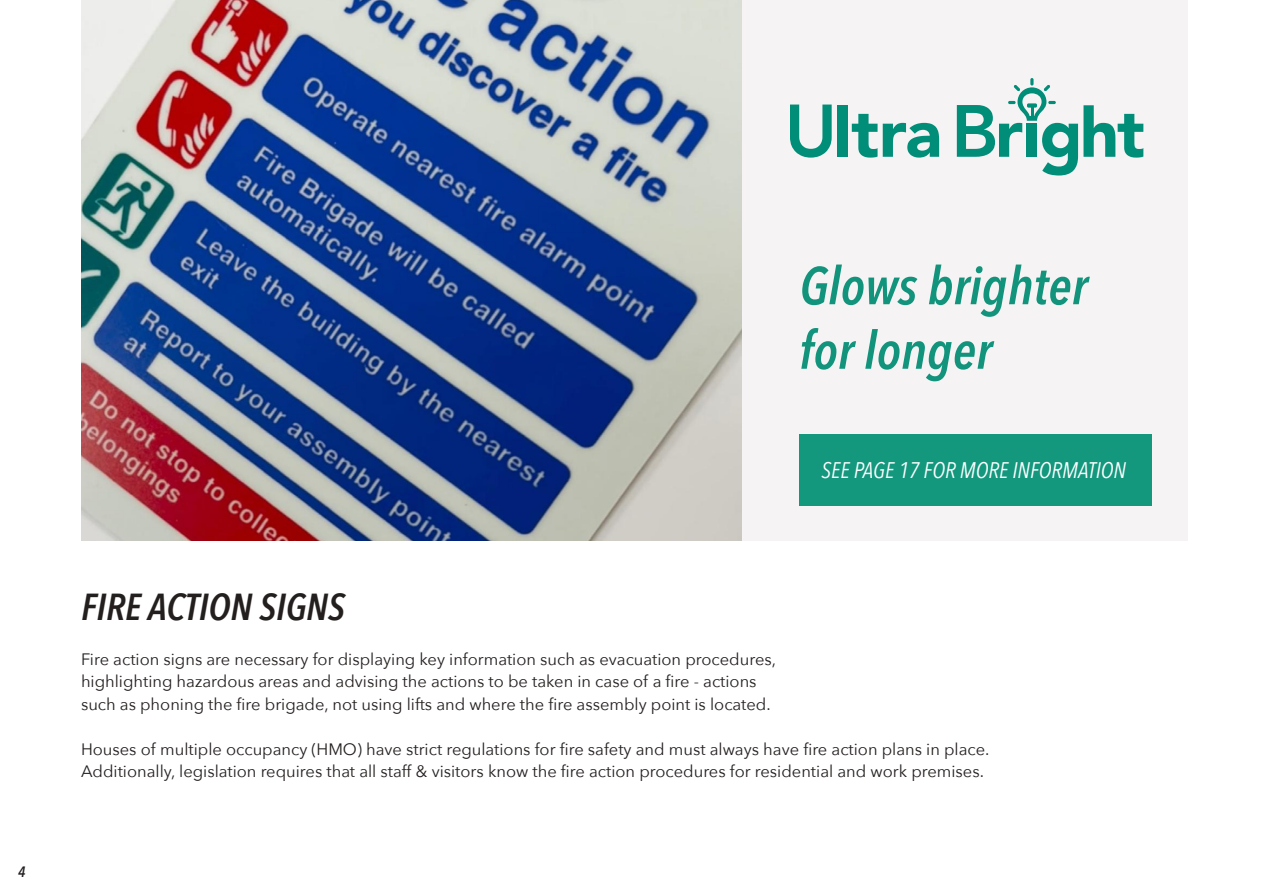
<style>
.page{position:relative;width:1263px;height:893px;background:#fff}
.page>*{position:absolute;margin:0;border:0;box-sizing:border-box;transform-origin:0 0}
.t1{font:italic 600 52.5px/64.5px "Avenir Next Condensed";color:#11947b}
.t2{font:italic 600 37.5px "Avenir Next Condensed";color:#241f1f}
.t3{font:italic 22.5px "Avenir Next Condensed";color:#fff}
.t4{font:16.5px/22.5px "Avenir Next";color:#241f1f}
.t5{font:italic 600 15px "Avenir Next Condensed";color:#241f1f}
</style>
<div class="page">
<img style="left:81px;top:0;width:661px;height:540px">
<div style="left:742px;top:0;width:446px;height:540px;background:#f6f3f4"></div>
<div style="left:799px;top:435px;width:353px;height:71px;background:#13987e"></div>
<div style="left:837px;top:105px;width:11px;height:52px;background:#008e79"></div>
<svg style="left:852px;top:114px;width:25px;height:44px"></svg>
<svg style="left:883px;top:123px;width:56px;height:35px"></svg>
<svg style="left:790px;top:105px;width:42px;height:53px"></svg>
<svg style="left:957px;top:78px;width:186px;height:98px"></svg>
<p class="t5" style="left:18px;top:863px;width:9px">4</p>
<h1 class="t1" style="left:799px;top:253px;width:289px">Glows brighter for longer</h1>
<h3 class="t3" style="left:821px;top:457px;width:306px">SEE PAGE 17 FOR MORE INFORMATION</h3>
<h2 class="t2" style="left:81px;top:584px;width:265px">FIRE ACTION SIGNS</h2>
<p class="t4" style="left:81px;top:647px;width:696px">Fire action signs are necessary for displaying key information such as evacuation procedures, highlighting hazardous areas and advising the actions to be taken in case of a fire - actions such as phoning the fire brigade, not using lifts and where the fire assembly point is located.</p>
<p class="t4" style="left:81px;top:737px;width:910px">Houses of multiple occupancy (HMO) have strict regulations for fire safety and must always have fire action plans in place.<br>Additionally, legislation requires that all staff &amp; visitors know the fire action procedures for residential and work premises.</p>
</div>
